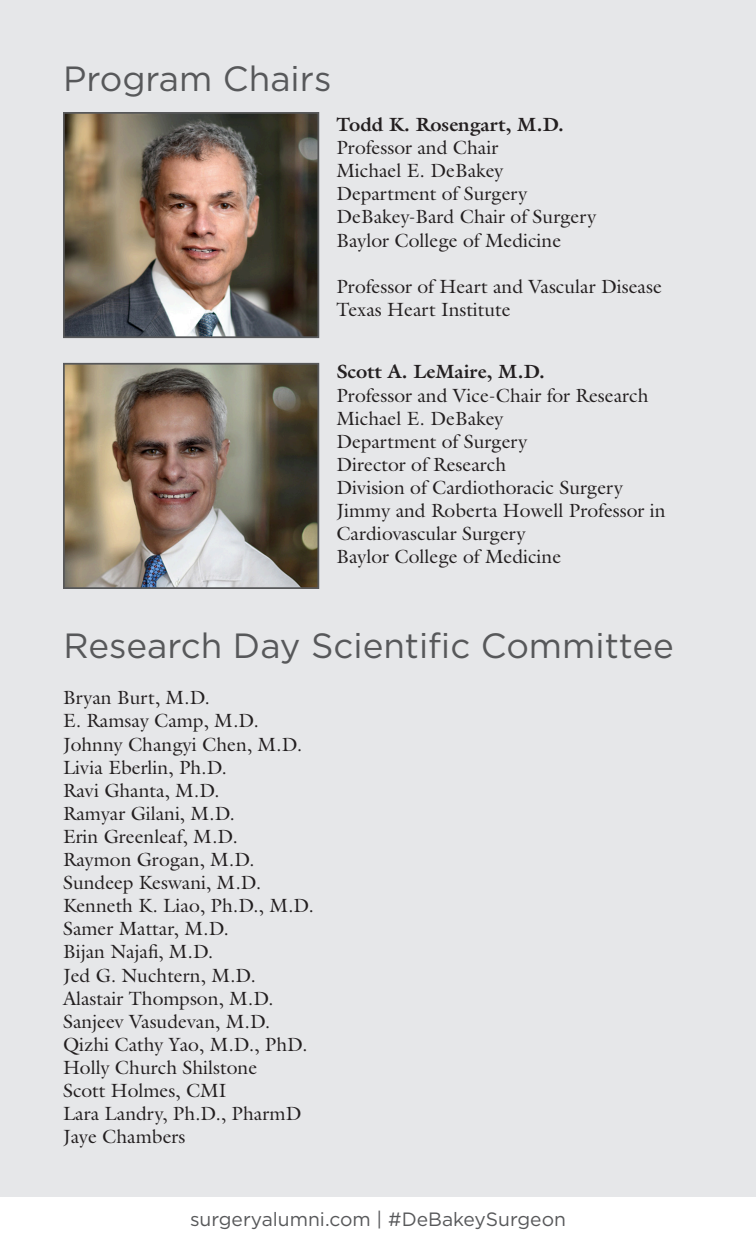
<style>
.page{position:relative;width:756px;height:1260px;background:#fff}
.page>*{position:absolute;margin:0;border:0;box-sizing:border-box;transform-origin:0 0}
.t1{font:35px "Gotham";color:#57585a}
.t2{font:19.25px/23.1px "Galliard Pro";color:#231f20}
.t3{font:700 19.25px "Galliard Pro";color:#231f20}
.t4{font:19.25px "Gotham";color:#57585a}
</style>
<div class="page">
<div style="left:0;top:0;width:756px;height:1197px;background:#e6e7e9"></div>
<img style="left:66px;top:115px;width:250px;height:220px">
<div style="left:63px;top:112px;width:256px;height:226px;border:2px solid #57585a"></div>
<img style="left:66px;top:366px;width:250px;height:220px">
<div style="left:63px;top:363px;width:256px;height:226px;border:2px solid #57585a"></div>
<p class="t1" style="left:63px;top:56px;width:270px">Program Chairs</p>
<p class="t3" style="left:336px;top:112px;width:229px">Todd K. Rosengart, M.D.</p>
<p class="t2" style="left:336px;top:136px;width:192px">Professor and Chair<br>Michael E. DeBakey<br>Department of Surgery</p>
<p class="t2" style="left:336px;top:205px;width:261px">DeBakey-Bard Chair of Surgery</p>
<p class="t2" style="left:336px;top:228px;width:226px">Baylor College of Medicine</p>
<p class="t2" style="left:336px;top:274px;width:327px">Professor of Heart and Vascular Disease</p>
<p class="t2" style="left:336px;top:297px;width:176px">Texas Heart Institute</p>
<p class="t3" style="left:336px;top:359px;width:210px">Scott A. LeMaire, M.D.</p>
<p class="t2" style="left:336px;top:383px;width:314px">Professor and Vice-Chair for Research</p>
<p class="t2" style="left:336px;top:406px;width:192px">Michael E. DeBakey<br>Department of Surgery</p>
<p class="t2" style="left:336px;top:452px;width:171px">Director of Research</p>
<p class="t2" style="left:336px;top:475px;width:288px">Division of Cardiothoracic Surgery</p>
<p class="t2" style="left:336px;top:499px;width:331px">Jimmy and Roberta Howell Professor in<br>Cardiovascular Surgery</p>
<p class="t2" style="left:336px;top:545px;width:226px">Baylor College of Medicine</p>
<p class="t1" style="left:63px;top:623px;width:612px">Research Day Scientific Committee</p>
<p class="t2" style="left:63px;top:686px;width:149px">Bryan Burt, M.D.</p>
<p class="t2" style="left:63px;top:709px;width:197px">E. Ramsay Camp, M.D.</p>
<p class="t2" style="left:63px;top:732px;width:241px">Johnny Changyi Chen, M.D.</p>
<p class="t2" style="left:63px;top:755px;width:165px">Livia Eberlin, Ph.D.<br>Ravi Ghanta, M.D.</p>
<p class="t2" style="left:63px;top:801px;width:173px">Ramyar Gilani, M.D.</p>
<p class="t2" style="left:63px;top:824px;width:176px">Erin Greenleaf, M.D.</p>
<p class="t2" style="left:63px;top:848px;width:193px">Raymon Grogan, M.D.</p>
<p class="t2" style="left:63px;top:871px;width:200px">Sundeep Keswani, M.D.</p>
<p class="t2" style="left:63px;top:894px;width:252px">Kenneth K. Liao, Ph.D., M.D.</p>
<p class="t2" style="left:63px;top:917px;width:167px">Samer Mattar, M.D.</p>
<p class="t2" style="left:63px;top:940px;width:152px">Bijan Najafi, M.D.</p>
<p class="t2" style="left:63px;top:963px;width:194px">Jed G. Nuchtern, M.D.</p>
<p class="t2" style="left:63px;top:986px;width:212px">Alastair Thompson, M.D.</p>
<p class="t2" style="left:63px;top:1009px;width:209px">Sanjeev Vasudevan, M.D.</p>
<p class="t2" style="left:63px;top:1032px;width:246px">Qizhi Cathy Yao, M.D., PhD.</p>
<p class="t2" style="left:63px;top:1055px;width:196px">Holly Church Shilstone</p>
<p class="t2" style="left:63px;top:1079px;width:165px">Scott Holmes, CMI</p>
<p class="t2" style="left:63px;top:1102px;width:240px">Lara Landry, Ph.D., PharmD</p>
<p class="t2" style="left:63px;top:1125px;width:124px">Jaye Chambers</p>
<p class="t4" style="left:190px;top:1207px;width:377px">surgeryalumni.com | #DeBakeySurgeon</p>
</div>
